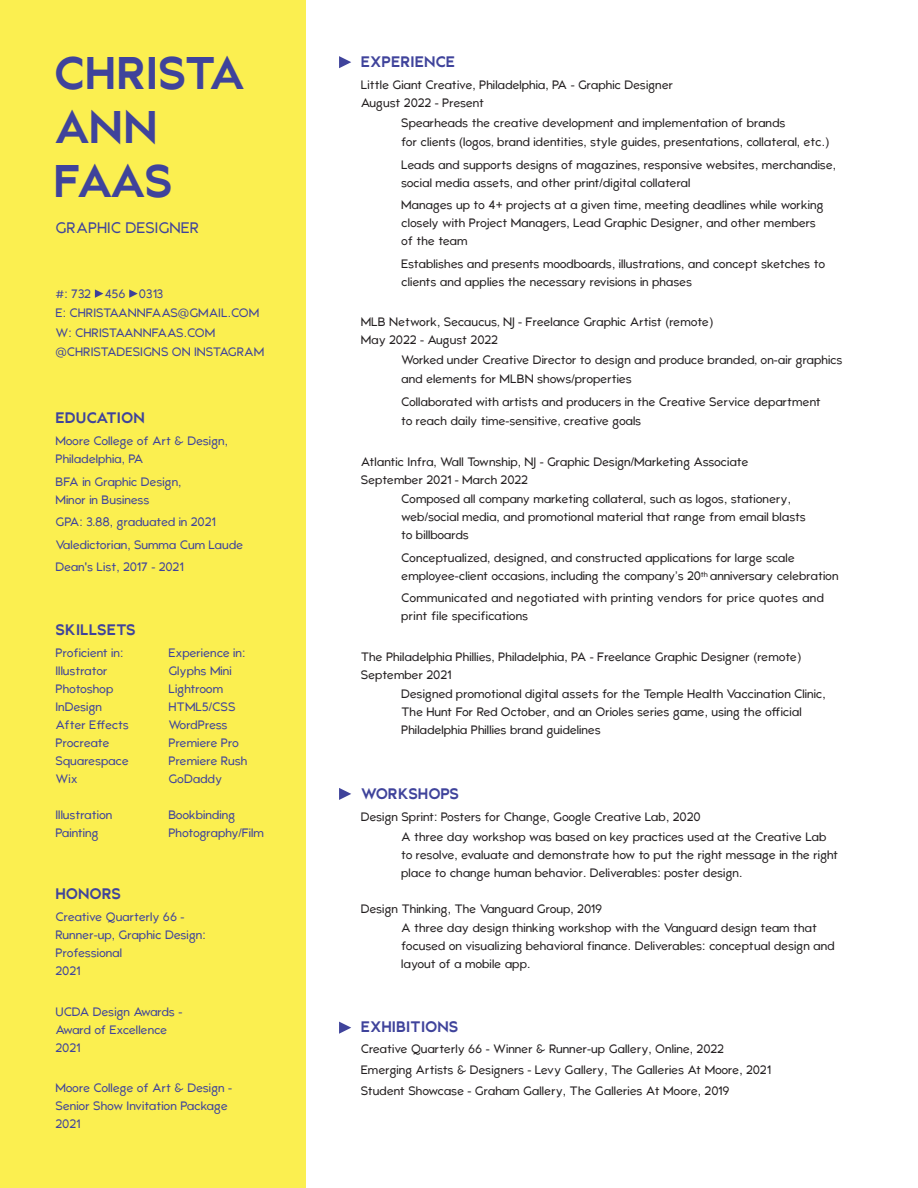
<style>
.page{position:relative;width:918px;height:1188px;background:#fff}
.page>*{position:absolute;margin:0;border:0;box-sizing:border-box;transform-origin:0 0}
.t1{font:700 45px/54px "Atami";letter-spacing:-.05em;color:#3f439b}
.t2{font:700 15px "Atami";color:#3f439b}
.t3{font:15px "Atami";color:#3f439b}
.t4{font:12px/18px "Atami";letter-spacing:-.01em;color:#231f20}
.t5{font:12px/18px "Atami";color:#3f439b}
.t6{font:12px/18px "Atami";letter-spacing:.01em;color:#231f20}
.s1{font-family:"Arial"}
</style>
<div class="page">
<div style="left:0;top:0;width:306px;height:1188px;background:#fbef50"></div>
<svg style="left:339px;top:56px;width:12px;height:12px"></svg>
<svg style="left:129px;top:289px;width:9px;height:9px"></svg>
<svg style="left:95px;top:289px;width:8px;height:9px"></svg>
<svg style="left:339px;top:788px;width:12px;height:12px"></svg>
<svg style="left:339px;top:1022px;width:12px;height:12px"></svg>
<h1 class="t1" style="left:54px;top:48px;width:194px">CHRISTA<br>ANN<br>FAAS</h1>
<p class="t3" style="left:56px;top:218px;width:145px">GRAPHIC DESIGNER</p>
<p class="t5" style="left:56px;top:284px;width:210px;line-height:19.5px">#<span class="s1">:</span> 732 456 0313<br>E<span class="s1">:</span> CHRISTAANNFAAS@GMAIL<span class="s1">.</span>COM<br>W<span class="s1">:</span> CHRISTAANNFAAS<span class="s1">.</span>COM @CHRISTADESIGNS ON INSTAGRAM</p>
<p class="t2" style="left:56px;top:408px;width:91px">EDUCATION</p>
<p class="t5" style="left:56px;top:432px;width:174px">Moore College of Art &amp; Design<span class="s1">,<br></span>Philadelphia<span class="s1">,</span> PA</p>
<p class="t5" style="left:56px;top:473px;width:128px">BFA in Graphic Design<span class="s1">,<br></span>Minor in Business</p>
<p class="t5" style="left:56px;top:511px;width:189px;line-height:22.5px">GPA<span class="s1">:</span> 3.88<span class="s1">,</span> graduated in 2021<br>Valedictorian<span class="s1">,</span> Summa Cum Laude<br>Dean<span class="s1">'</span>s List<span class="s1">,</span> 2017 <span class="s1">-</span> 2021</p>
<p class="t2" style="left:56px;top:620px;width:82px">SKILLSETS</p>
<p class="t5" style="left:56px;top:644px;width:75px">Proficient in<span class="s1">:<br></span>Illustrator<br>Photoshop<br>InDesign<br>After Effects<br>Procreate<br>Squarespace<br>Wix</p>
<p class="t5" style="left:56px;top:806px;width:58px">Illustration<br>Painting</p>
<p class="t5" style="left:168px;top:644px;width:79px">Experience in<span class="s1">:</span></p>
<p class="t5" style="left:168px;top:663px;width:80px">Glyphs Mini<br>Lightroom<br>HTML5<span class="s1">/</span>CSS<br>WordPress<br>Premiere Pro<br>Premiere Rush<br>GoDaddy</p>
<p class="t5" style="left:168px;top:807px;width:97px">Bookbinding<br>Photography<span class="s1">/</span>Film</p>
<p class="t2" style="left:56px;top:885px;width:67px">HONORS</p>
<p class="t5" style="left:56px;top:909px;width:152px">Creative Quarterly 66 <span class="s1">-<br></span>Runner<span class="s1">-</span>up<span class="s1">,</span> Graphic Design<span class="s1">:<br></span>Professional<br>2021</p>
<p class="t5" style="left:56px;top:1003px;width:128px">UCDA Design Awards <span class="s1">-<br></span>Award of Excellence<br>2021</p>
<p class="t5" style="left:56px;top:1080px;width:178px">Moore College of Art &amp; Design <span class="s1">-<br></span>Senior Show Invitation Package<br>2021</p>
<p class="t2" style="left:361px;top:53px;width:96px">EXPERIENCE</p>
<p class="t4" style="left:361px;top:77px;width:314px">Little Giant Creative<span class="s1">,</span> Philadelphia<span class="s1">,</span> PA <span class="s1">-</span> Graphic Designer<br>August 2022 <span class="s1">-</span> Present</p>
<p class="t4" style="left:401px;top:113px;width:429px;line-height:19.5px">Spearheads the creative development and implementation of brands<br>for clients <span class="s1">(</span>logos, brand identities<span class="s1">,</span> style guides<span class="s1">,</span> presentations<span class="s1">,</span> collateral<span class="s1">,</span> etc<span class="s1">.)</span></p>
<p class="t4" style="left:401px;top:156px;width:436px">Leads and supports designs of magazines<span class="s1">,</span> responsive websites<span class="s1">,</span> merchandise<span class="s1">, </span>social media assets<span class="s1">,</span> and other print<span class="s1">/</span>digital collateral</p>
<p class="t4" style="left:401px;top:197px;width:424px">Manages up to 4<span class="s1">+</span> projects at a given time<span class="s1">,</span> meeting deadlines while working closely with Project Managers<span class="s1">,</span> Lead Graphic Designer<span class="s1">,</span> and other members of the team</p>
<p class="t4" style="left:401px;top:255px;width:425px">Establishes and presents moodboards<span class="s1">,</span> illustrations<span class="s1">,</span> and concept sketches to clients and applies the necessary revisions in phases</p>
<p class="t4" style="left:361px;top:314px;width:354px">MLB Network<span class="s1">,</span> Secaucus, NJ <span class="s1">-</span> Freelance Graphic Artist <span class="s1">(</span>remote<span class="s1">)<br></span>May 2022 <span class="s1">-</span> August 2022</p>
<p class="t4" style="left:401px;top:350px;width:443px;line-height:19.5px">Worked under Creative Director to design and produce branded, on<span class="s1">-</span>air graphics and elements for MLBN shows<span class="s1">/</span>properties</p>
<p class="t4" style="left:401px;top:392px;width:421px;line-height:19.5px">Collaborated with artists and producers in the Creative Service department to reach daily time<span class="s1">-</span>sensitive, creative goals</p>
<p class="t4" style="left:361px;top:453px;width:389px">Atlantic Infra<span class="s1">,</span> Wall Township<span class="s1">,</span> NJ <span class="s1">-</span> Graphic Design<span class="s1">/</span>Marketing Associate<br>September 2021 <span class="s1">-</span> March 2022</p>
<p class="t4" style="left:401px;top:491px;width:406px">Composed all company marketing collateral<span class="s1">,</span> such as logos<span class="s1">,</span> stationery<span class="s1">, </span>web<span class="s1">/</span>social media<span class="s1">,</span> and promotional material that range from email blasts to billboards</p>
<p class="t4" style="left:401px;top:549px;width:439px">Conceptualized<span class="s1">,</span> designed<span class="s1">,</span> and constructed applications for large scale employee<span class="s1">-</span>client occasions, including the company<span class="s1">’</span>s 20<sup>th</sup> anniversary celebration</p>
<p class="t6" style="left:401px;top:590px;width:424px">Communicated and negotiated with printing vendors for price quotes and print file specifications</p>
<p class="t4" style="left:361px;top:648px;width:442px">The Philadelphia Phillies<span class="s1">,</span> Philadelphia<span class="s1">,</span> PA <span class="s1">-</span> Freelance Graphic Designer <span class="s1">(</span>remote<span class="s1">)<br></span>September 2021</p>
<p class="t4" style="left:401px;top:686px;width:426px">Designed promotional digital assets for the Temple Health Vaccination Clinic<span class="s1">,<br></span>The Hunt For Red October<span class="s1">,</span> and an Orioles series game<span class="s1">,</span> using the official<br>Philadelphia Phillies brand guidelines</p>
<p class="t2" style="left:361px;top:784px;width:100px">WORKSHOPS</p>
<p class="t4" style="left:401px;top:808px;width:427px;line-height:19.5px;text-indent:-40px">Design Sprint<span class="s1">:</span> Posters for Change<span class="s1">,</span> Google Creative Lab<span class="s1">,</span> 2020<br>A three day workshop was based on key practices used at the Creative Lab</p>
<p class="t4" style="left:401px;top:846px;width:438px">to resolve<span class="s1">,</span> evaluate and demonstrate how to put the right message in the right place to change human behavior<span class="s1">.</span> Deliverables<span class="s1">:</span> poster design<span class="s1">.</span></p>
<p class="t4" style="left:401px;top:899px;width:417px;line-height:19.5px;text-indent:-40px">Design Thinking<span class="s1">,</span> The Vanguard Group<span class="s1">,</span> 2019<br>A three day design thinking workshop with the Vanguard design team that</p>
<p class="t4" style="left:401px;top:937px;width:435px">focused on visualizing behavioral finance<span class="s1">.</span> Deliverables<span class="s1">:</span> conceptual design and layout of a mobile app<span class="s1">.</span></p>
<p class="t2" style="left:361px;top:1018px;width:99px">EXHIBITIONS</p>
<p class="t4" style="left:361px;top:1039px;width:412px;line-height:21px">Creative Quarterly 66 <span class="s1">-</span> Winner &amp; Runner<span class="s1">-</span>up Gallery<span class="s1">,</span> Online<span class="s1">,</span> 2022<br>Emerging Artists &amp; Designers <span class="s1">-</span> Levy Gallery<span class="s1">,</span> The Galleries At Moore<span class="s1">,</span> 2021<br>Student Showcase <span class="s1">-</span> Graham Gallery<span class="s1">,</span> The Galleries At Moore<span class="s1">,</span> 2019</p>
</div>
